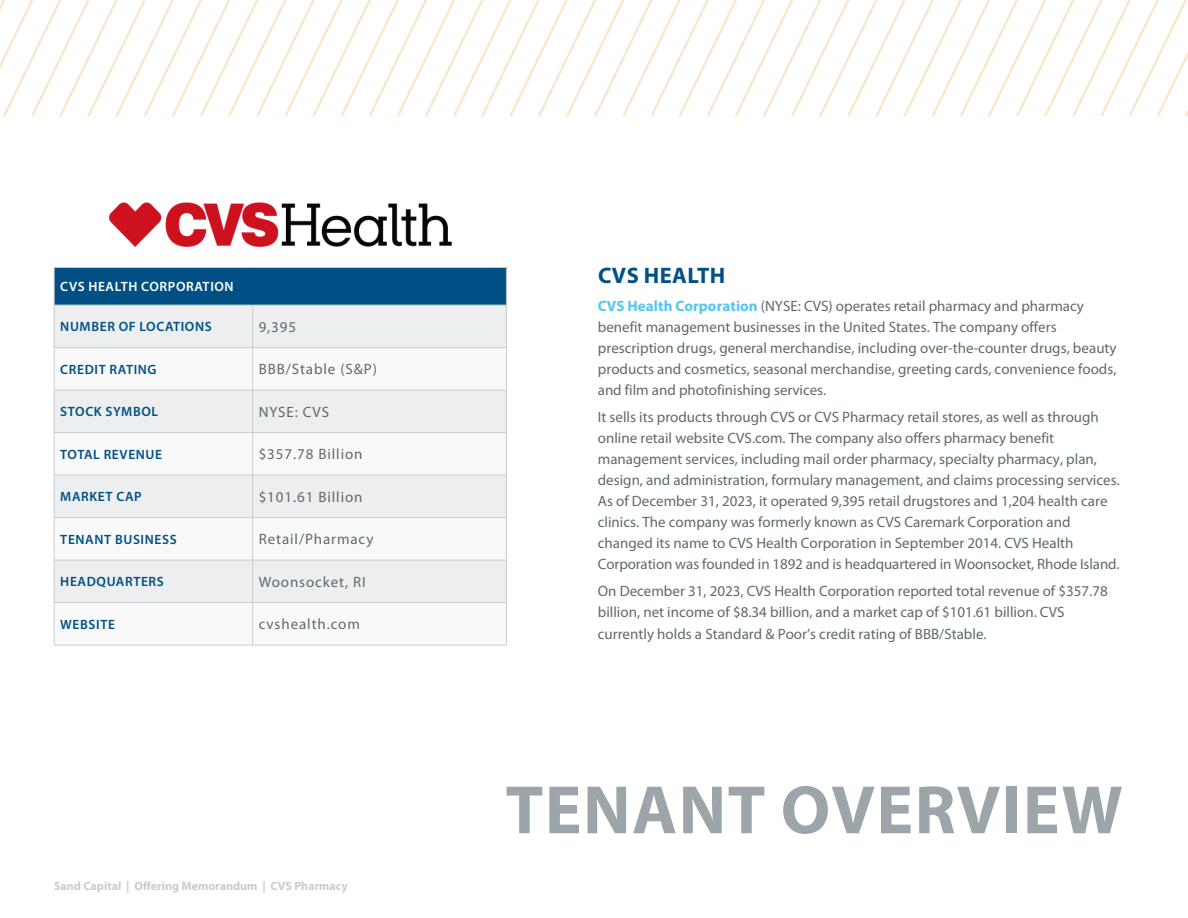
<style>
.page{position:relative;width:1188px;height:918px;background:#fff}
.page>*{position:absolute;margin:0;border:0;box-sizing:border-box;transform-origin:0 0}
.t1{font:700 69px "Myriad Pro";letter-spacing:.02em;color:#9ca5aa}
.Body_Copy{font:700 22.5px "Myriad Pro";letter-spacing:.02em;color:#005086}
.Body_Copy-2{font:15px/21px "Myriad Pro";color:#5e696f}
.Table_Body_Copy{font:15px "Myriad Pro";letter-spacing:.06em;color:#5e696f}
.Table_Title{font:600 13.5px "Myriad Pro";letter-spacing:.045em;color:#005086}
.Table_Title-2{font:600 13.5px "Myriad Pro";letter-spacing:.045em;color:#fff}
.t2{font:700 12px "Myriad Pro";color:#c9ccce}
.s1{font-weight:700;color:#54c5f1}
</style>
<div class="page">
<svg style="left:0;top:0;width:536px;height:117px"></svg>
<svg style="left:536px;top:0;width:28px;height:117px"></svg>
<svg style="left:564px;top:0;width:624px;height:117px"></svg>
<div style="left:54px;top:267px;width:452px;height:38px;background:#005086"></div>
<div style="left:55px;top:306px;width:451px;height:41px;background:#edeeef"></div>
<svg style="left:55px;top:348px;width:451px;height:297px"></svg>
<hr style="left:54px;top:267px;width:199px;height:1px;background:#c9ccce">
<hr style="left:54px;top:268px;width:1px;height:37px;background:#c9ccce">
<hr style="left:253px;top:267px;width:254px;height:1px;background:#c9ccce">
<hr style="left:506px;top:268px;width:1px;height:37px;background:#c9ccce">
<hr style="left:54px;top:305px;width:199px;height:1px;background:#c9ccce">
<hr style="left:54px;top:305px;width:1px;height:42px;background:#c9ccce">
<hr style="left:253px;top:305px;width:254px;height:1px;background:#c9ccce">
<hr style="left:252px;top:305px;width:1px;height:42px;background:#c9ccce">
<hr style="left:506px;top:305px;width:1px;height:42px;background:#c9ccce">
<hr style="left:54px;top:347px;width:199px;height:1px;background:#c9ccce">
<hr style="left:54px;top:348px;width:1px;height:42px;background:#c9ccce">
<hr style="left:253px;top:347px;width:254px;height:1px;background:#c9ccce">
<hr style="left:252px;top:348px;width:1px;height:42px;background:#c9ccce">
<hr style="left:506px;top:348px;width:1px;height:42px;background:#c9ccce">
<hr style="left:54px;top:390px;width:199px;height:1px;background:#c9ccce">
<hr style="left:54px;top:390px;width:1px;height:42px;background:#c9ccce">
<hr style="left:253px;top:390px;width:254px;height:1px;background:#c9ccce">
<hr style="left:252px;top:390px;width:1px;height:42px;background:#c9ccce">
<hr style="left:506px;top:390px;width:1px;height:42px;background:#c9ccce">
<hr style="left:54px;top:432px;width:199px;height:1px;background:#c9ccce">
<hr style="left:54px;top:433px;width:1px;height:42px;background:#c9ccce">
<hr style="left:253px;top:432px;width:254px;height:1px;background:#c9ccce">
<hr style="left:252px;top:433px;width:1px;height:42px;background:#c9ccce">
<hr style="left:506px;top:433px;width:1px;height:42px;background:#c9ccce">
<hr style="left:54px;top:475px;width:199px;height:1px;background:#c9ccce">
<hr style="left:54px;top:475px;width:1px;height:42px;background:#c9ccce">
<hr style="left:253px;top:475px;width:254px;height:1px;background:#c9ccce">
<hr style="left:252px;top:475px;width:1px;height:42px;background:#c9ccce">
<hr style="left:506px;top:475px;width:1px;height:42px;background:#c9ccce">
<hr style="left:54px;top:517px;width:199px;height:1px;background:#c9ccce">
<hr style="left:54px;top:518px;width:1px;height:42px;background:#c9ccce">
<hr style="left:253px;top:517px;width:254px;height:1px;background:#c9ccce">
<hr style="left:252px;top:518px;width:1px;height:42px;background:#c9ccce">
<hr style="left:506px;top:518px;width:1px;height:42px;background:#c9ccce">
<hr style="left:54px;top:560px;width:199px;height:1px;background:#c9ccce">
<hr style="left:54px;top:560px;width:1px;height:42px;background:#c9ccce">
<hr style="left:253px;top:560px;width:254px;height:1px;background:#c9ccce">
<hr style="left:252px;top:560px;width:1px;height:42px;background:#c9ccce">
<hr style="left:506px;top:560px;width:1px;height:42px;background:#c9ccce">
<hr style="left:54px;top:602px;width:199px;height:1px;background:#c9ccce">
<hr style="left:54px;top:603px;width:1px;height:42px;background:#c9ccce">
<hr style="left:253px;top:602px;width:254px;height:1px;background:#c9ccce">
<hr style="left:252px;top:603px;width:1px;height:42px;background:#c9ccce">
<hr style="left:506px;top:603px;width:1px;height:42px;background:#c9ccce">
<hr style="left:54px;top:645px;width:199px;height:1px;background:#c9ccce">
<hr style="left:253px;top:645px;width:254px;height:1px;background:#c9ccce">
<img style="left:109px;top:202px;width:342px;height:44px">
<p class="Table_Title-2" style="left:60px;top:278px;width:175px">CVS HEALTH CORPORATION</p>
<p class="Table_Title" style="left:60px;top:318px;width:153px">NUMBER OF LOCATIONS</p>
<p class="Table_Body_Copy" style="left:259px;top:318px;width:39px">9,395</p>
<p class="Table_Title" style="left:60px;top:361px;width:98px">CREDIT RATING</p>
<p class="Table_Body_Copy" style="left:259px;top:360px;width:120px">BBB/Stable (S&amp;P)</p>
<p class="Table_Title" style="left:60px;top:403px;width:99px">STOCK SYMBOL</p>
<p class="Table_Body_Copy" style="left:259px;top:403px;width:72px">NYSE: CVS</p>
<p class="Table_Title" style="left:60px;top:446px;width:103px">TOTAL REVENUE</p>
<p class="Table_Body_Copy" style="left:259px;top:445px;width:105px">$357.78 Billion</p>
<p class="Table_Title" style="left:60px;top:488px;width:83px">MARKET CAP</p>
<p class="Table_Body_Copy" style="left:259px;top:488px;width:105px">$101.61 Billion</p>
<p class="Table_Title" style="left:60px;top:531px;width:118px">TENANT BUSINESS</p>
<p class="Table_Body_Copy" style="left:259px;top:530px;width:116px">Retail/Pharmacy</p>
<p class="Table_Title" style="left:60px;top:573px;width:105px">HEADQUARTERS</p>
<p class="Table_Body_Copy" style="left:259px;top:573px;width:108px">Woonsocket, RI</p>
<p class="Table_Title" style="left:60px;top:616px;width:56px">WEBSITE</p>
<p class="Table_Body_Copy" style="left:259px;top:615px;width:103px">cvshealth.com</p>
<p class="t2" style="left:54px;top:878px;width:295px">Sand Capital | Offering Memorandum | CVS Pharmacy</p>
<p class="Body_Copy" style="left:598px;top:261px;width:129px">CVS HEALTH</p>
<p class="Body_Copy-2" style="left:598px;top:295px;width:520px"><span class="s1">CVS Health Corporation</span> (NYSE: CVS) operates retail pharmacy and pharmacy benefit management businesses in the United States. The company offers prescription drugs, general merchandise, including over-the-counter drugs, beauty products and cosmetics, seasonal merchandise, greeting cards, convenience foods, and film and photofinishing services.</p>
<p class="Body_Copy-2" style="left:598px;top:407px;width:523px">It sells its products through CVS or CVS Pharmacy retail stores, as well as through online retail website CVS.com. The company also offers pharmacy benefit management services, including mail order pharmacy, specialty pharmacy, plan, design, and administration, formulary management, and claims processing services.<br>As of December 31, 2023, it operated 9,395 retail drugstores and 1,204 health care clinics. The company was formerly known as CVS Caremark Corporation and changed its name to CVS Health Corporation in September 2014. CVS Health Corporation was founded in 1892 and is headquartered in Woonsocket, Rhode Island.</p>
<p class="Body_Copy-2" style="left:598px;top:580px;width:511px;line-height:21.6px">On December 31, 2023, CVS Health Corporation reported total revenue of $357.78 billion, net income of $8.34 billion, and a market cap of $101.61 billion. CVS currently holds a Standard &amp; Poor’s credit rating of BBB/Stable.</p>
<h1 class="t1" style="left:506px;top:765px;width:619px">TENANT OVERVIEW</h1>
</div>
